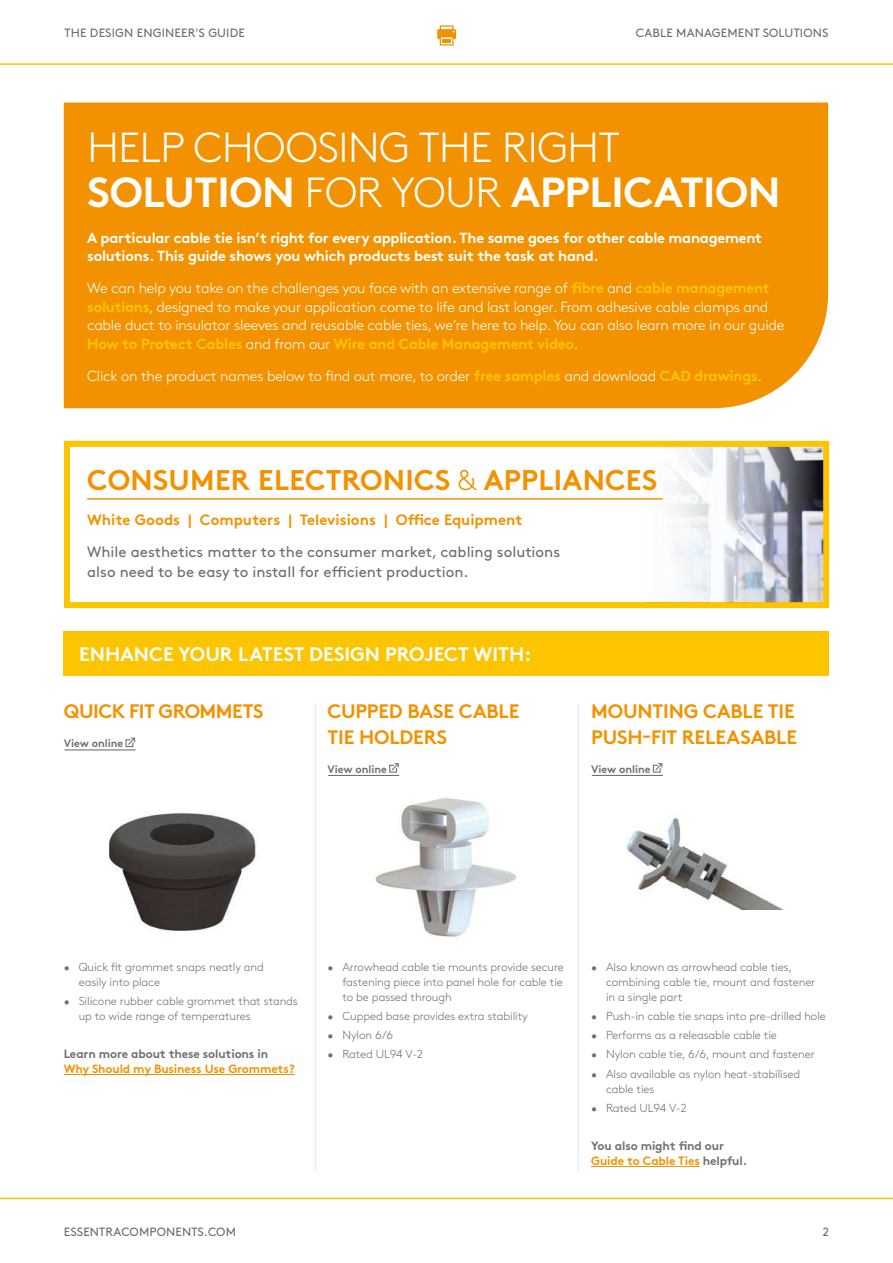
<style>
.page{position:relative;width:893px;height:1263px;background:#fff}
.page>*{position:absolute;margin:0;border:0;box-sizing:border-box;transform-origin:0 0}
.t1{font:300 42px/45px "Brown Pro";letter-spacing:-.01em;color:#fff}
.t2{font:700 28.5px "Brown Pro";letter-spacing:.01em;color:#f39200}
.t3{font:700 19.5px/25.5px "Brown Pro";letter-spacing:-.01em;color:#f39200}
.t4{font:700 19.5px "Brown Pro";color:#fff}
.t5{font:15px/19.5px "Brown Pro";color:#706f6f}
.t6{font:700 15px "Brown Pro";color:#f39200}
.t7{font:300 14.7px/18.8px "Brown Pro";letter-spacing:-.015em;color:#fff}
.t8{font:700 14.7px/18.8px "Brown Pro";letter-spacing:-.015em;color:#fff}
.t9{font:700 12px/15px "Brown Pro";letter-spacing:-.01em;color:#706f6f}
.t10{font:12px "Brown Pro";letter-spacing:.01em;color:#706f6f}
.t11{font:700 12px "Brown Pro";letter-spacing:-.01em;color:#f39200}
.t12{font:300 11.7px/15px "Brown Pro";letter-spacing:-.01em;color:#706f6f}
.t13{font:700 10.8px "Brown Pro";color:#706f6f}
.s1{font-weight:700}
.s2{font-weight:700;color:#fdc400}
.s3{font-weight:300}
.s4{color:#f39200}
</style>
<div class="page">
<svg style="left:437px;top:25px;width:19px;height:21px"></svg>
<div style="left:64px;top:103px;width:764px;height:305px;background:#f39200"></div>
<hr style="left:0;top:63px;width:893px;height:2px;background:#fdc400">
<hr style="left:0;top:1198px;width:893px;height:1px;background:#fdc400">
<hr style="left:315px;top:704px;width:1px;height:468px;background:#e8eef9">
<hr style="left:577px;top:704px;width:2px;height:468px;background:#e8eef9">
<img style="left:109px;top:812px;width:150px;height:119px">
<svg style="left:125px;top:737px;width:11px;height:11px"></svg>
<hr style="left:64px;top:749px;width:71px;height:1px;background:#706f6f">
<img style="left:373px;top:797px;width:144px;height:140px">
<img style="left:626px;top:816px;width:157px;height:93px">
<svg style="left:389px;top:763px;width:10px;height:10px"></svg>
<hr style="left:328px;top:775px;width:71px;height:1px;background:#706f6f">
<svg style="left:652px;top:763px;width:11px;height:10px"></svg>
<hr style="left:592px;top:775px;width:71px;height:1px;background:#706f6f">
<img style="left:817px;top:448px;width:5px;height:153px">
<svg style="left:631px;top:440px;width:186px;height:161px"></svg>
<div style="left:64px;top:441px;width:765px;height:167px;border:6px solid #fdc400"></div>
<hr style="left:87px;top:498px;width:576px;height:2px;background:#f39200">
<div style="left:64px;top:631px;width:765px;height:45px;background:#fdc400"></div>
<hr style="left:64px;top:1074px;width:231px;height:1px;background:#f39200">
<hr style="left:591px;top:1166px;width:109px;height:1px;background:#f39200">
<p class="t10" style="left:65px;top:24px;width:182px">THE DESIGN ENGINEER'S GUIDE</p>
<p class="t10" style="left:636px;top:24px;width:194px">CABLE MANAGEMENT SOLUTIONS</p>
<h1 class="t1" style="left:87px;top:122px;width:695px">HELP CHOOSING THE RIGHT<br><span class="s1">SOLUTION</span> FOR YOUR <span class="s1">APPLICATION</span></h1>
<p class="t8" style="left:87px;top:226px;width:676px">A particular cable tie isn’t right for every application. The same goes for other cable management solutions. This guide shows you which products best suit the task at hand.</p>
<p class="t7" style="left:87px;top:277px;width:699px">We can help you take on the challenges you face with an extensive range of <span class="s2">fibre</span> and <span class="s2">cable management solutions</span>, designed to make your application come to life and last longer. From adhesive cable clamps and cable duct to insulator sleeves and reusable cable ties, we’re here to help. You can also learn more in our guide <span class="s2">How to Protect Cables</span> and from our <span class="s2">Wire and Cable Management video</span>.</p>
<p class="t7" style="left:87px;top:365px;width:676px">Click on the product names below to find out more, to order <span class="s2">free samples</span> and download <span class="s2">CAD drawings</span>.</p>
<h2 class="t2" style="left:87px;top:457px;width:572px">CONSUMER ELECTRONICS <span class="s3">&amp;</span> APPLIANCES</h2>
<p class="t6" style="left:87px;top:508px;width:437px">White Goods | Computers | Televisions | Office Equipment</p>
<p class="t5" style="left:87px;top:541px;width:475px">While aesthetics matter to the consumer market, cabling solutions also need to be easy to install for efficient production.</p>
<h3 class="t4" style="left:79px;top:638px;width:454px">ENHANCE YOUR LATEST DESIGN PROJECT WITH:</h3>
<h3 class="t3" style="left:64px;top:697px;width:201px">QUICK FIT GROMMETS</h3>
<p class="t13" style="left:64px;top:735px;width:61px">View online</p>
<h3 class="t3" style="left:328px;top:697px;width:193px">CUPPED BASE CABLE<br>TIE HOLDERS</h3>
<h3 class="t3" style="left:591px;top:697px;width:207px">MOUNTING CABLE TIE<br>PUSH-FIT RELEASABLE</h3>
<p class="t13" style="left:327px;top:760px;width:61px">View online</p>
<p class="t13" style="left:591px;top:760px;width:61px">View online</p>
<p class="t12" style="left:79px;top:958px;width:186px;text-indent:-15px">• Quick fit grommet snaps neatly and easily into place</p>
<p class="t12" style="left:79px;top:992px;width:221px;text-indent:-15px">• Silicone rubber cable grommet that stands up to wide range of temperatures</p>
<p class="t9" style="left:64px;top:1045px;width:206px">Learn more about these solutions in</p>
<p class="t11" style="left:64px;top:1059px;width:232px">Why Should my Business Use Grommets?</p>
<p class="t12" style="left:342px;top:958px;width:223px;text-align:justify;text-indent:-15px">• Arrowhead cable tie mounts provide secure fastening piece into panel hole for cable tie to be passed through</p>
<p class="t12" style="left:327px;top:1007px;width:202px">• Cupped base provides extra stability</p>
<p class="t12" style="left:327px;top:1027px;width:67px">• Nylon 6/6</p>
<p class="t12" style="left:327px;top:1046px;width:97px">• Rated UL94 V-2</p>
<p class="t12" style="left:606px;top:958px;width:211px;text-indent:-15px">• Also known as arrowhead cable ties, combining cable tie, mount and fastener in a single part</p>
<p class="t12" style="left:591px;top:1007px;width:236px">• Push-in cable tie snaps into pre-drilled hole</p>
<p class="t12" style="left:591px;top:1027px;width:187px">• Performs as a releasable cable tie</p>
<p class="t12" style="left:591px;top:1046px;width:225px">• Nylon cable tie, 6/6, mount and fastener</p>
<p class="t12" style="left:606px;top:1065px;width:196px;text-indent:-15px">• Also available as nylon heat-stabilised cable ties</p>
<p class="t12" style="left:591px;top:1099px;width:97px">• Rated UL94 V-2</p>
<p class="t9" style="left:591px;top:1137px;width:158px">You also might find our<br><span class="s4">Guide to Cable Ties</span> helpful.</p>
<p class="t10" style="left:64px;top:1222px;width:174px">ESSENTRACOMPONENTS.COM</p>
<p class="t10" style="left:823px;top:1222px;width:8px">2</p>
</div>
